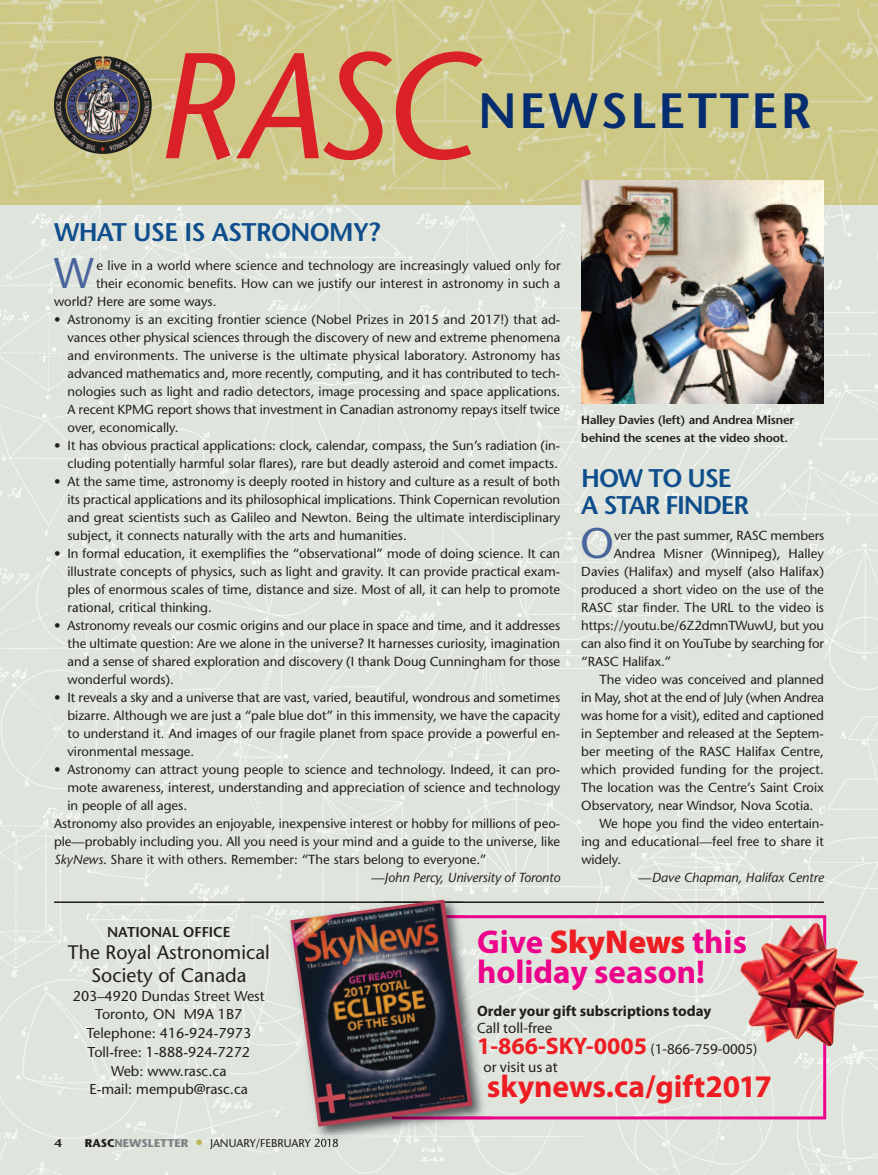
<style>
.page{position:relative;width:878px;height:1175px;background:#fff}
.page>*{position:absolute;margin:0;border:0;box-sizing:border-box;transform-origin:0 0}
.t1{font:italic 150px "Stone Sans";color:#db2128}
.t2{font:600 49.5px "Stone Sans";letter-spacing:.05em;color:#052d6f}
.t3{font:42.75px "Stone Sans";color:#49659c}
.t4{font:700 33px/30px "Myriad Pro";color:#ed028c}
.t5{font:700 31.5px "Myriad Pro";color:#ee1d23}
.t6{font:600 25.5px/27px "Stone Sans";letter-spacing:-.045em;color:#0f4e8c}
.t7{font:600 25.5px "Stone Sans";letter-spacing:-.025em;color:#0f4e8c}
.t8{font:19.5px/22.5px "Stone Sans";color:#231f20;text-align:center}
.t9{font:15px/21px "Myriad Pro";color:#231f20}
.t10{font:700 15px "Myriad Pro";color:#231f20}
.t11{font:14.25px/18.8px "Stone Sans";color:#231f20;text-align:center}
.t12{font:600 14.25px "Stone Sans";color:#231f20}
.t13{font:13.2px/18px "Stone Sans";color:#231f20;text-align:justify}
.t14{font:italic 13.2px "Stone Sans";letter-spacing:-.005em;color:#231f20}
.t15{font:13.2px "Stone Sans";letter-spacing:-.025em;color:#231f20}
.t16{font:600 12px/18px "Stone Sans";letter-spacing:-.01em;color:#231f20}
.t17{font:11.25px "Stone Sans";color:#231f20}
.t18{font:600 11.25px "Stone Sans";color:#231f20;scale:1.2 1}
.s1{font-style:italic}
.s2{font-style:normal}
.s3{font-weight:700}
.s4{font-weight:700;color:#808285}
.s5{font-size:16.5px;color:#bbb659}
.s6{font-weight:900;color:#ee1d23}
.s7{font-weight:700;font-size:24px;color:#ee1d23}
</style>
<div class="page">
<img style="left:0;top:205px;width:878px;height:969px">
<img style="left:0;top:0;width:878px;height:205px">
<img style="left:54px;top:56px;width:98px;height:98px;border-radius:50%">
<hr style="left:54px;top:901px;width:770px;height:2px;background:#231f20">
<img style="left:581px;top:180px;width:243px;height:224px">
<div style="left:392px;top:915px;width:434px;height:204px;border:3px solid #ed028c"></div>
<img style="left:386px;top:891px;width:77px;height:8px">
<img style="left:282px;top:903px;width:211px;height:244px">
<svg style="left:314px;top:1138px;width:6px;height:8px"></svg>
<img style="left:321px;top:1138px;width:17px;height:8px">
<img style="left:472px;top:915px;width:21px;height:204px">
<img style="left:290px;top:899px;width:182px;height:227px">
<img style="left:740px;top:922px;width:124px;height:124px">
<h1 class="t1" style="left:154px;top:48px;width:320px">RASC</h1>
<h2 class="t2" style="left:478px;top:91px;width:334px">NEWSLETTER</h2>
<h3 class="t7" style="left:54px;top:222px;width:328px">WHAT USE IS ASTRONOMY?</h3>
<h3 class="t3" style="left:54px;top:257px;width:41px">W</h3>
<p class="t13" style="left:96px;top:258px;width:465px">e live in a world where science and technology are increasingly valued only for</p>
<p class="t13" style="left:96px;top:276px;width:465px">their economic benefits. How can we justify our interest in astronomy in such a</p>
<p class="t13" style="left:54px;top:294px;width:164px">world? Here are some ways.</p>
<p class="t13" style="left:67px;top:312px;width:494px;text-indent:-13px">• Astronomy is an exciting frontier science (Nobel Prizes in 2015 and 2017!) that ad&shy;vances other physical sciences through the discovery of new and extreme phenomena and environments. The universe is the ultimate physical laboratory. Astronomy has advanced mathematics and, more recently, computing, and it has contributed to tech&shy;nologies such as light and radio detectors, image processing and space applications.<br>A recent KPMG report shows that investment in Canadian astronomy repays itself twice over, economically.</p>
<p class="t13" style="left:54px;top:438px;width:508px;text-align:right">• It has obvious practical applications: clock, calendar, compass, the Sun’s radiation (in&shy;cluding potentially harmful solar flares), rare but deadly asteroid and comet impacts.</p>
<p class="t13" style="left:67px;top:474px;width:494px;text-indent:-13px">• At the same time, astronomy is deeply rooted in history and culture as a result of both its practical applications and its philosophical implications. Think Copernican revolution and great scientists such as Galileo and Newton. Being the ultimate interdisciplinary subject, it connects naturally with the arts and humanities.</p>
<p class="t13" style="left:67px;top:546px;width:494px;text-indent:-13px">• In formal education, it exemplifies the “observational” mode of doing science. It can illustrate concepts of physics, such as light and gravity. It can provide practical exam&shy;ples of enormous scales of time, distance and size. Most of all, it can help to promote rational, critical thinking.</p>
<p class="t13" style="left:67px;top:618px;width:494px;text-indent:-13px">• Astronomy reveals our cosmic origins and our place in space and time, and it addresses the ultimate question: Are we alone in the universe? It harnesses curiosity, imagination and a sense of shared exploration and discovery (I thank Doug Cunningham for those wonderful words).</p>
<p class="t13" style="left:67px;top:690px;width:494px;text-indent:-13px">• It reveals a sky and a universe that are vast, varied, beautiful, wondrous and sometimes bizarre. Although we are just a “pale blue dot” in this immensity, we have the capacity to understand it. And images of our fragile planet from space provide a powerful en&shy;vironmental message.</p>
<p class="t13" style="left:54px;top:762px;width:508px">• Astronomy can attract young people to science and technology. Indeed, it can pro-</p>
<p class="t13" style="left:67px;top:780px;width:494px">mote awareness, interest, understanding and appreciation of science and technology</p>
<p class="t13" style="left:67px;top:798px;width:121px">in people of all ages.</p>
<p class="t13" style="left:54px;top:816px;width:508px">Astronomy also provides an enjoyable, inexpensive interest or hobby for millions of peo-</p>
<p class="t13" style="left:54px;top:834px;width:508px">ple—probably including you. All you need is your mind and a guide to the universe, like</p>
<p class="t13" style="left:54px;top:852px;width:434px"><span class="s1">SkyNews</span>. Share it with others. Remember: “The stars belong to everyone.”</p>
<p class="t14" style="left:371px;top:872px;width:190px"><span class="s2">—</span>John Percy, University of Toronto</p>
<p class="t16" style="left:581px;top:412px;width:214px">Halley Davies (left) and Andrea Misner behind the scenes at the video shoot.</p>
<h3 class="t6" style="left:581px;top:467px;width:169px">HOW TO USE<br>A STAR FINDER</h3>
<h3 class="t3" style="left:580px;top:527px;width:35px">O</h3>
<p class="t13" style="left:614px;top:528px;width:212px">ver the past summer, RASC members</p>
<p class="t13" style="left:613px;top:546px;width:212px">Andrea Misner (Winnipeg), Halley</p>
<p class="t13" style="left:581px;top:564px;width:244px">Davies (Halifax) and myself (also Halifax)</p>
<p class="t13" style="left:581px;top:582px;width:244px">produced a short video on the use of the</p>
<p class="t13" style="left:581px;top:600px;width:244px">RASC star finder. The URL to the video is</p>
<p class="t13" style="left:581px;top:618px;width:244px">https://youtu.be/6Z2dmnTWuwU, but you</p>
<p class="t13" style="left:581px;top:636px;width:244px">can also find it on YouTube by searching for</p>
<p class="t13" style="left:581px;top:654px;width:92px">“RASC Halifax.”</p>
<p class="t13" style="left:599px;top:672px;width:226px">The video was conceived and planned</p>
<p class="t15" style="left:581px;top:692px;width:244px">in May, shot at the end of July (when Andrea</p>
<p class="t13" style="left:581px;top:708px;width:244px">was home for a visit), edited and captioned</p>
<p class="t13" style="left:581px;top:726px;width:244px">in September and released at the Septem-</p>
<p class="t13" style="left:581px;top:744px;width:244px">ber meeting of the RASC Halifax Centre,</p>
<p class="t13" style="left:581px;top:762px;width:244px">which provided funding for the project.</p>
<p class="t13" style="left:581px;top:780px;width:244px">The location was the Centre’s Saint Croix</p>
<p class="t13" style="left:581px;top:798px;width:233px">Observatory, near Windsor, Nova Scotia.</p>
<p class="t13" style="left:599px;top:816px;width:226px">We hope you find the video entertain-</p>
<p class="t13" style="left:581px;top:834px;width:244px">ing and educational—feel free to share it</p>
<p class="t13" style="left:581px;top:852px;width:41px">widely.</p>
<p class="t14" style="left:638px;top:872px;width:187px"><span class="s2">—</span>Dave Chapman, Halifax Centre</p>
<p class="t12" style="left:107px;top:926px;width:125px">NATIONAL OFFICE</p>
<h3 class="t8" style="left:68px;top:943px;width:203px">The Royal Astronomical<br>Society of Canada</h3>
<p class="t11" style="left:73px;top:987px;width:193px">203–4920 Dundas Street West<br>Toronto, ON M9A 1B7<br>Telephone: 416-924-7973<br>Toll-free: 1-888-924-7272<br>Web: www.rasc.ca<br>E-mail: mempub@rasc.ca</p>
<p class="t18" style="left:54px;top:1138px;width:8px">4</p>
<p class="t17" style="left:85px;top:1138px;width:255px"><span class="s3">RASC</span><span class="s4">NEWSLETTER</span> <span class="s5">•</span> JANUARY/FEBRUARY 2018</p>
<h3 class="t4" style="left:477px;top:929px;width:271px">Give <span class="s6">SkyNews</span> this holiday season!</h3>
<p class="t10" style="left:477px;top:1005px;width:236px">Order your gift subscriptions today</p>
<p class="t9" style="left:477px;top:1018px;width:282px">Call toll-free<br><span class="s7">1-866-SKY-0005</span> (1-866-759-0005)</p>
<p class="t9" style="left:483px;top:1057px;width:76px">or visit us at</p>
<h3 class="t5" style="left:487px;top:1074px;width:287px">skynews.ca/gift2017</h3>
</div>
